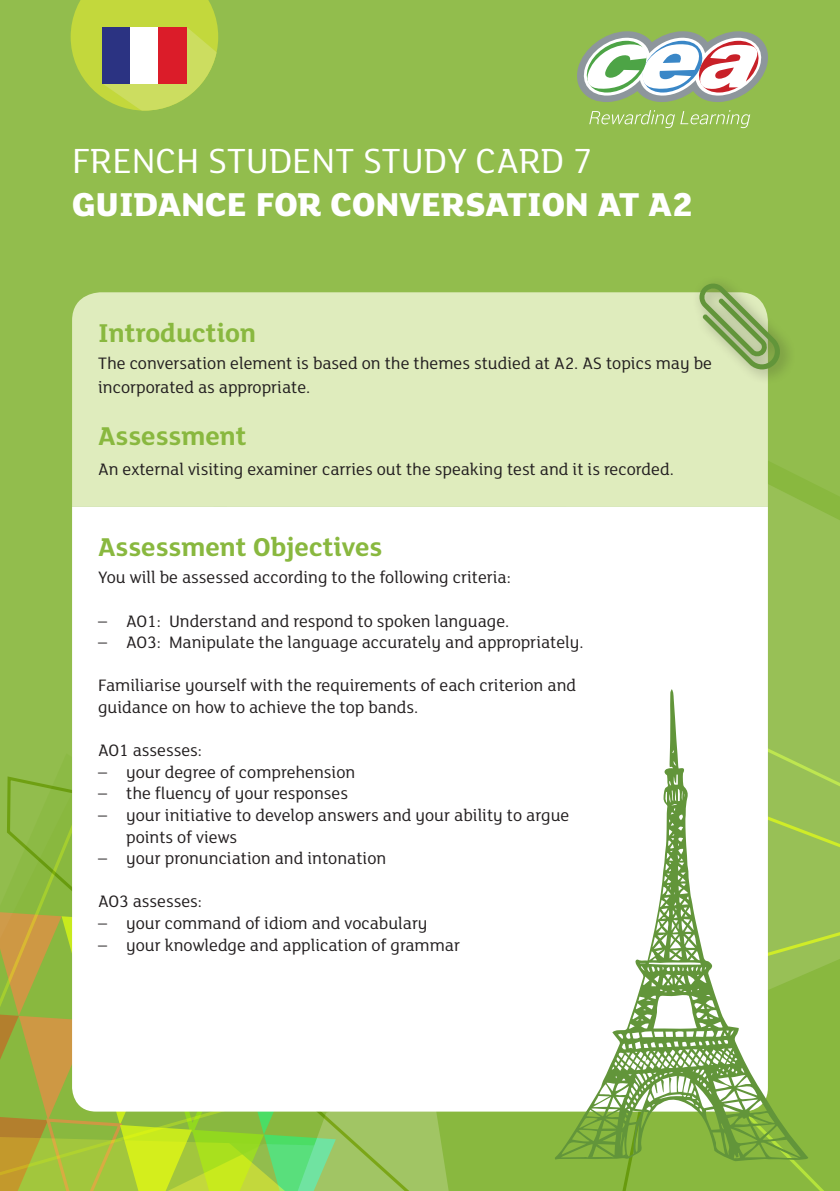
<style>
.page{position:relative;width:840px;height:1191px;background:#fff}
.page>*{position:absolute;margin:0;border:0;box-sizing:border-box;transform-origin:0 0}
.t1{font:38px "FS Lola";color:#fff}
.t2{font:800 36px "FS Lola";color:#fff}
.t3{font:700 28px "FS Lola";color:#89b83f}
.Body_Text{font:18px/21.6px "FS Lola";color:#231f20}
</style>
<div class="page">
<div style="left:0;top:0;width:839px;height:1191px;background:#92bd4d"></div>
<svg style="left:767px;top:384px;width:72px;height:155px"></svg>
<svg style="left:682px;top:539px;width:157px;height:652px"></svg>
<svg style="left:5px;top:776px;width:677px;height:415px"></svg>
<div style="left:72px;top:292px;width:695px;height:214px;background:#dfecbd"></div>
<div style="left:691px;top:275px;width:105px;height:109px;background:#231f20;opacity:.37"></div>
<svg style="left:697px;top:282px;width:84px;height:87px"></svg>
<div style="left:72px;top:506px;width:695px;height:605px;background:#fff"></div>
<svg style="left:589px;top:110px;width:85px;height:18px"></svg>
<svg style="left:680px;top:110px;width:69px;height:18px"></svg>
<svg style="left:577px;top:31px;width:190px;height:71px;background:#b9c3b0"></svg>
<svg style="left:554px;top:689px;width:255px;height:472px;fill:#fff"></svg>
<svg style="left:71px;top:0;width:147px;height:111px"></svg>
<div style="left:102px;top:27px;width:28px;height:56px;background:#2b3382"></div>
<div style="left:130px;top:27px;width:28px;height:56px;background:#fff"></div>
<div style="left:158px;top:27px;width:29px;height:56px;background:#db1c29"></div>
<p class="t1" style="left:72px;top:136px;width:522px">FRENCH STUDENT STUDY CARD 7</p>
<p class="t2" style="left:72px;top:180px;width:622px">GUIDANCE FOR CONVERSATION AT A2</p>
<h2 class="t3" style="left:98px;top:313px;width:159px">Introduction</h2>
<p class="Body_Text" style="left:98px;top:350px;width:615px;line-height:24px">The conversation element is based on the themes studied at A2. AS topics may be incorporated as appropriate.</p>
<h2 class="t3" style="left:98px;top:416px;width:150px">Assessment</h2>
<p class="Body_Text" style="left:98px;top:457px;width:577px">An external visiting examiner carries out the speaking test and it is recorded.</p>
<h2 class="t3" style="left:98px;top:527px;width:286px">Assessment Objectives</h2>
<p class="Body_Text" style="left:98px;top:566px;width:414px">You will be assessed according to the following criteria:</p>
<p class="Body_Text" style="left:98px;top:609px;width:412px">– AO1: Understand and respond to spoken language.</p>
<p class="Body_Text" style="left:98px;top:630px;width:486px">– AO3: Manipulate the language accurately and appropriately.</p>
<p class="Body_Text" style="left:98px;top:674px;width:479px">Familiarise yourself with the requirements of each criterion and guidance on how to achieve the top bands.</p>
<p class="Body_Text" style="left:98px;top:738px;width:105px">AO1 assesses:</p>
<p class="Body_Text" style="left:98px;top:760px;width:258px">– your degree of comprehension</p>
<p class="Body_Text" style="left:98px;top:782px;width:251px">– the fluency of your responses</p>
<p class="Body_Text" style="left:126px;top:803px;width:444px;text-indent:-28px">– your initiative to develop answers and your ability to argue points of views</p>
<p class="Body_Text" style="left:98px;top:846px;width:289px">– your pronunciation and intonation</p>
<p class="Body_Text" style="left:98px;top:890px;width:105px">AO3 assesses:</p>
<p class="Body_Text" style="left:98px;top:911px;width:331px">– your command of idiom and vocabulary</p>
<p class="Body_Text" style="left:98px;top:933px;width:363px">– your knowledge and application of grammar</p>
</div>
